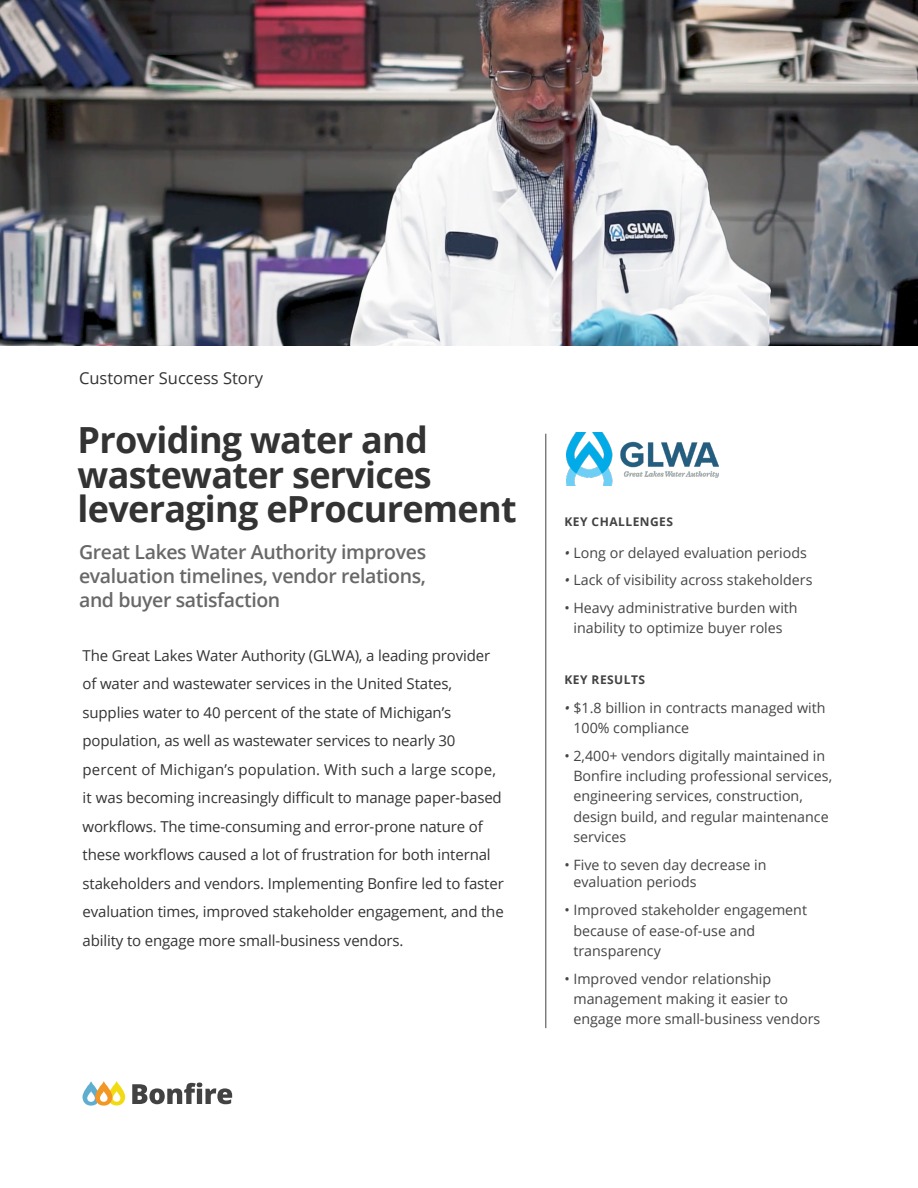
<style>
.page{position:relative;width:918px;height:1188px;background:#fff}
.page>*{position:absolute;margin:0;border:0;box-sizing:border-box;transform-origin:0 0}
.t1{font:700 36px/34.5px "Open Sans";letter-spacing:-.02em;color:#333}
.t2{font:600 19.5px/24px "Open Sans";letter-spacing:-.02em;color:#686868;text-align:justify}
.t3{font:16.5px "Open Sans";color:#333}
.t4{font:15px/28.5px "Open Sans";letter-spacing:-.01em;color:#333}
.t5{font:14.25px/20.1px "Open Sans";color:#444}
.t6{font:700 12px "Open Sans";letter-spacing:.04em;color:#424242}
.s1{font-style:italic}
</style>
<div class="page">
<hr style="left:546px;top:434px;width:1px;height:594px;background:#424242">
<svg style="left:132px;top:1083px;width:100px;height:21px"></svg>
<svg style="left:83px;top:1081px;width:42px;height:25px"></svg>
<img style="left:0;top:0;width:918px;height:346px">
<img style="left:566px;top:432px;width:153px;height:54px">
<p class="t3" style="left:79px;top:367px;width:185px">Customer Success Story</p>
<h1 class="t1" style="left:78px;top:422px;width:441px">Providing water and wastewater services leveraging eProcurement</h1>
<h2 class="t2" style="left:79px;top:540px;width:349px">Great Lakes Water Authority improves evaluation timelines, vendor relations, and buyer satisfaction</h2>
<p class="t4" style="left:83px;top:641px;width:423px">The Great Lakes Water Authority (GLWA), a leading provider of water and wastewater services in the United States, supplies water to 40 percent of the state of Michigan’s population, as well as wastewater services to nearly 30 percent of Michigan’s population. With such a large scope, it was becoming increasingly difficult to manage paper-based workflows. The time-consuming and error-prone nature of these workflows caused a lot of frustration for both internal stakeholders and vendors. Implementing Bonfire led to faster evaluation times, improved stakeholder engagement, and the ability to engage more small-business vendors.</p>
<p class="t6" style="left:564px;top:514px;width:110px">KEY CHALLENGES</p>
<p class="t5" style="left:564px;top:542px;width:244px"><span class="s1">•</span> Long or delayed evaluation periods</p>
<p class="t5" style="left:564px;top:570px;width:250px"><span class="s1">•</span> Lack of visibility across stakeholders</p>
<p class="t5" style="left:564px;top:597px;width:235px;text-align:center">• Heavy administrative burden with inability to optimize buyer roles</p>
<p class="t6" style="left:564px;top:672px;width:82px">KEY RESULTS</p>
<p class="t5" style="left:573px;top:697px;width:254px;text-indent:-9px"><span class="s1">•</span> $1.8 billion in contracts managed with<br>100% compliance</p>
<p class="t5" style="left:573px;top:746px;width:260px;text-indent:-9px">• 2,400+ vendors digitally maintained in Bonfire including professional services, engineering services, construction, design build, and regular maintenance services</p>
<p class="t5" style="left:573px;top:856px;width:195px;line-height:17.1px;text-indent:-9px">• Five to seven day decrease in evaluation periods</p>
<p class="t5" style="left:573px;top:900px;width:235px;text-indent:-9px">• Improved stakeholder engagement because of ease-of-use and transparency</p>
<p class="t5" style="left:573px;top:968px;width:248px;text-indent:-9px">• Improved vendor relationship management making it easier to engage more small-business vendors</p>
</div>
